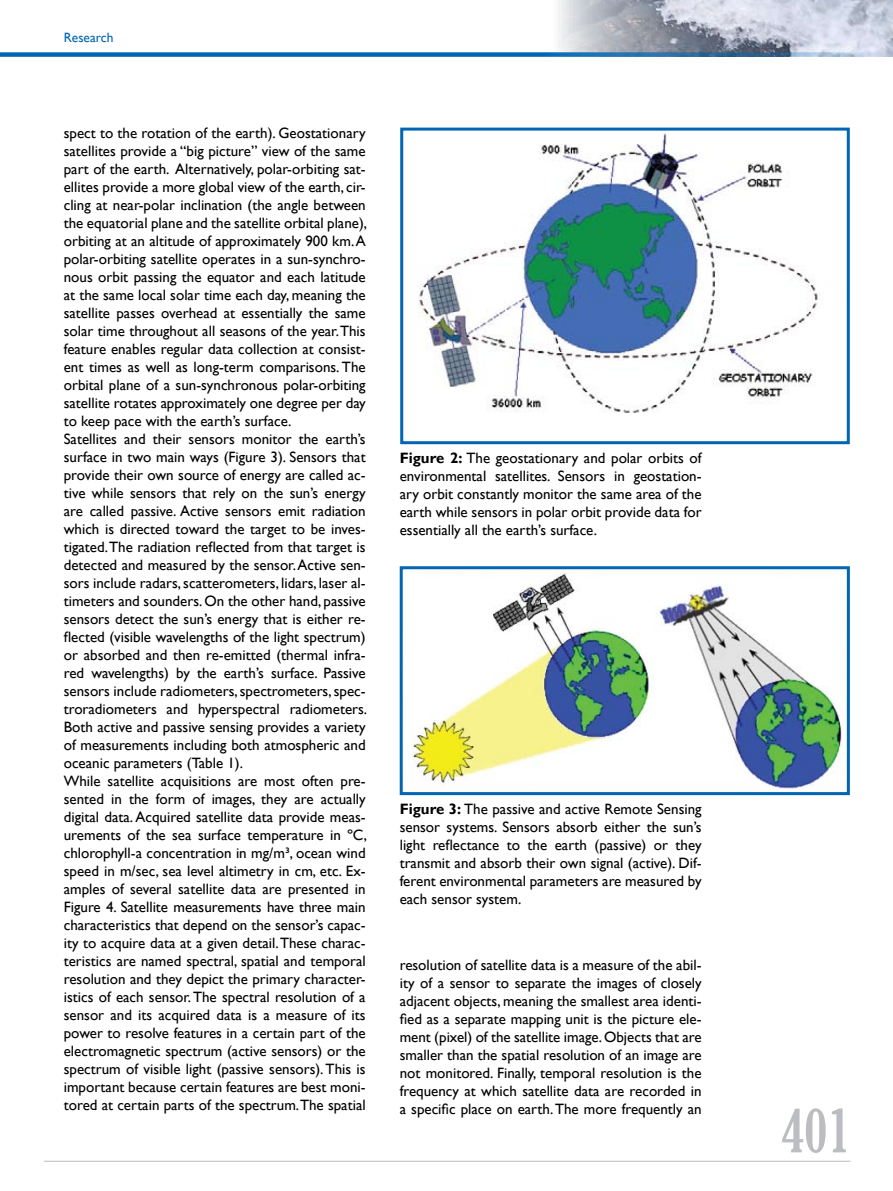
<style>
.page{position:relative;width:893px;height:1191px;background:#fff}
.page>*{position:absolute;margin:0;border:0;box-sizing:border-box;transform-origin:0 0}
.t1{font:extra-condensed 60px "Gloucester";color:#bcbdc0}
.t2{font:15px/18px "Gill Sans";color:#000;text-align:justify}
.t3{font:13.5px "Gill Sans";color:#0066b3}
.s1{font-weight:700}
</style>
<div class="page">
<img style="left:558px;top:0;width:335px;height:52px">
<hr style="left:44px;top:1160px;width:806px;height:1px;background:#bcbdc0">
<svg style="left:0;top:52px;width:893px;height:5px;background:#317cb7"></svg>
<img style="left:418px;top:133px;width:400px;height:280px">
<div style="left:400px;top:128px;width:450px;height:316px;border:3px solid #0066b3"></div>
<img style="left:412px;top:572px;width:431px;height:218px">
<div style="left:400px;top:566px;width:450px;height:229px;border:3px solid #0066b3"></div>
<p class="t3" style="left:64px;top:30px;width:51px">Research</p>
<p class="t2" style="left:64px;top:124px;width:305px;text-align:left">spect to the rotation of the earth). Geostationary satellites provide a “big picture” view of the same part of the earth. Alternatively, polar-orbiting sat&shy;ellites provide a more global view of the earth, cir&shy;cling at near-polar inclination (the angle between the equatorial plane and the satellite orbital plane), orbiting at an altitude of approximately 900 km. A polar-orbiting satellite operates in a sun-synchro&shy;nous orbit passing the equator and each latitude at the same local solar time each day, meaning the satellite passes overhead at essentially the same solar time throughout all seasons of the year. This feature enables regular data collection at consist&shy;ent times as well as long-term comparisons. The orbital plane of a sun-synchronous polar-orbiting satellite rotates approximately one degree per day to keep pace with the earth’s surface.<br>Satellites and their sensors monitor the earth’s surface in two main ways (Figure 3). Sensors that provide their own source of energy are called ac&shy;tive while sensors that rely on the sun’s energy are called passive. Active sensors emit radiation which is directed toward the target to be inves&shy;tigated. The radiation reflected from that target is detected and measured by the sensor. Active sen&shy;sors include radars, scatterometers, lidars, laser al&shy;timeters and sounders. On the other hand, passive sensors detect the sun’s energy that is either re&shy;flected (visible wavelengths of the light spectrum) or absorbed and then re-emitted (thermal infra&shy;red wavelengths) by the earth’s surface. Passive sensors include radiometers, spectrometers, spec&shy;troradiometers and hyperspectral radiometers.<br>Both active and passive sensing provides a variety of measurements including both atmospheric and oceanic parameters (Table 1).<br>While satellite acquisitions are most often pre&shy;sented in the form of images, they are actually digital data. Acquired satellite data provide meas&shy;urements of the sea surface temperature in ºC, chlorophyll-a concentration in mg/m³, ocean wind speed in m/sec, sea level altimetry in cm, etc. Ex&shy;amples of several satellite data are presented in Figure 4. Satellite measurements have three main characteristics that depend on the sensor’s capac&shy;ity to acquire data at a given detail. These charac&shy;teristics are named spectral, spatial and temporal resolution and they depict the primary character&shy;istics of each sensor. The spectral resolution of a sensor and its acquired data is a measure of its power to resolve features in a certain part of the electromagnetic spectrum (active sensors) or the spectrum of visible light (passive sensors). This is important because certain features are best moni&shy;tored at certain parts of the spectrum.The spatial</p>
<p class="t2" style="left:400px;top:449px;width:303px"><span class="s1">Figure 2:</span> The geostationary and polar orbits of environmental satellites. Sensors in geostation&shy;ary orbit constantly monitor the same area of the earth while sensors in polar orbit provide data for essentially all the earth’s surface.</p>
<p class="t2" style="left:400px;top:800px;width:303px"><span class="s1">Figure 3:</span> The passive and active Remote Sensing sensor systems. Sensors absorb either the sun’s light reflectance to the earth (passive) or they transmit and absorb their own signal (active). Dif&shy;ferent environmental parameters are measured by each sensor system.</p>
<p class="t2" style="left:400px;top:956px;width:303px">resolution of satellite data is a measure of the abil&shy;ity of a sensor to separate the images of closely adjacent objects, meaning the smallest area identi&shy;fied as a separate mapping unit is the picture ele&shy;ment (pixel) of the satellite image. Objects that are smaller than the spatial resolution of an image are not monitored. Finally, temporal resolution is the frequency at which satellite data are recorded in a specific place on earth. The more frequently an</p>
<h1 class="t1" style="left:781px;top:1095px;width:71px">401</h1>
</div>
